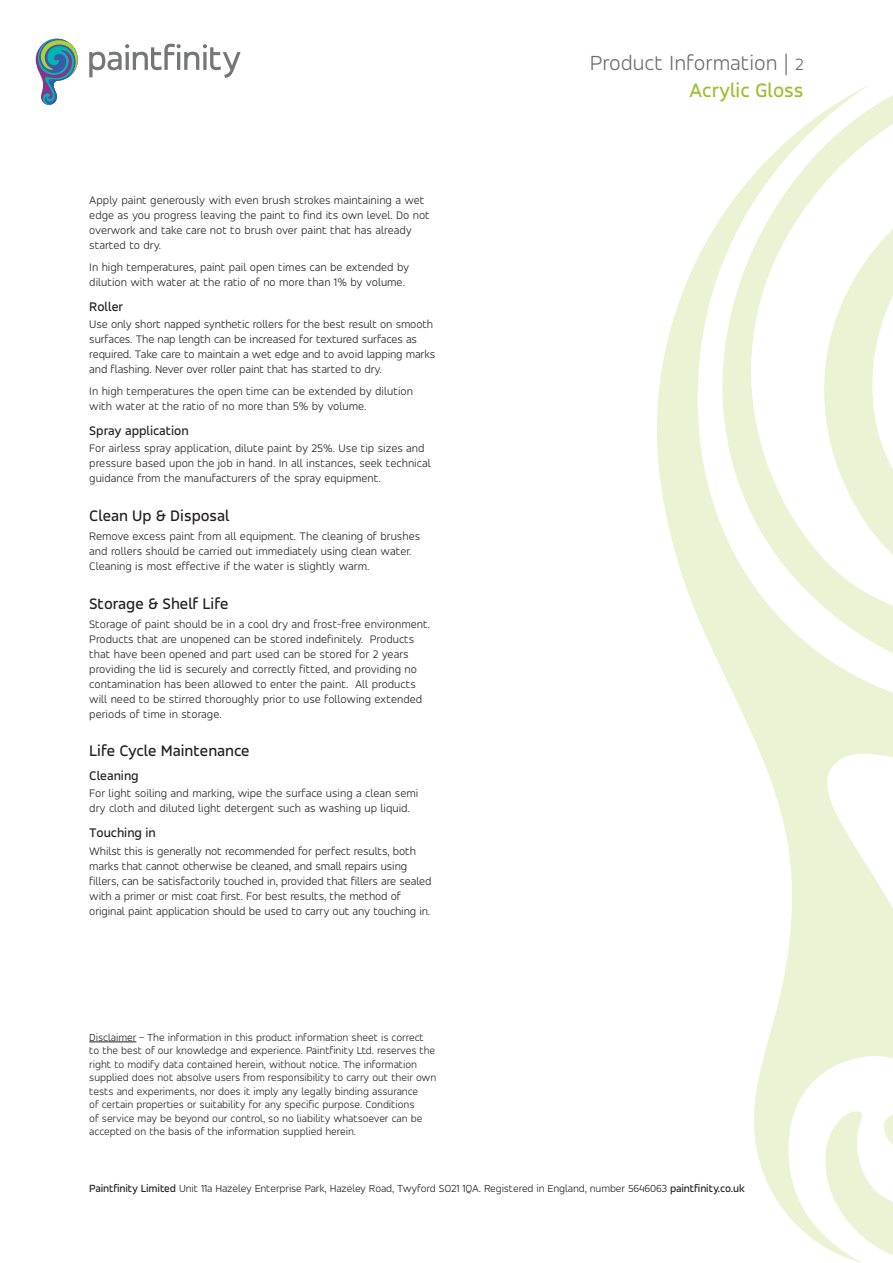
<style>
.page{position:relative;width:893px;height:1263px;background:#fff}
.page>*{position:absolute;margin:0;border:0;box-sizing:border-box;transform-origin:0 0}
.t1{font:300 22.5px "Accord";color:#6c6d70}
.t2{font:500 21px "Accord";color:#9dbe32}
.t3{font:500 16.5px "Accord";color:#231f20}
.t4{font:500 13.5px "Accord";color:#231f20}
.t5{font:300 12px/15px "Accord";color:#231f20}
.t6{font:300 11.25px/13.5px "Accord";letter-spacing:-.005em;color:#231f20}
.s1{font-size:18px}
.s2{font-weight:500}
</style>
<div class="page">
<hr style="left:89px;top:1041px;width:47px;height:1px;background:#231f20">
<svg style="left:657px;top:84px;width:213px;height:1179px"></svg>
<svg style="left:681px;top:95px;width:212px;height:1160px"></svg>
<svg style="left:36px;top:39px;width:42px;height:66px"></svg>
<svg style="left:89px;top:44px;width:152px;height:34px"></svg>
<h1 class="t1" style="left:590px;top:50px;width:215px">Product Information | <span class="s1">2</span></h1>
<p class="t5" style="left:89px;top:193px;width:342px">Apply paint generously with even brush strokes maintaining a wet edge as you progress leaving the paint to find its own level. Do not overwork and take care not to brush over paint that has already started to dry.</p>
<p class="t5" style="left:89px;top:259px;width:321px">In high temperatures, paint pail open times can be extended by dilution with water at the ratio of no more than 1% by volume.</p>
<p class="t4" style="left:89px;top:299px;width:36px">Roller</p>
<p class="t5" style="left:89px;top:317px;width:348px">Use only short napped synthetic rollers for the best result on smooth surfaces. The nap length can be increased for textured surfaces as required. Take care to maintain a wet edge and to avoid lapping marks and flashing. Never over roller paint that has started to dry.</p>
<p class="t5" style="left:89px;top:383px;width:325px">In high temperatures the open time can be extended by dilution with water at the ratio of no more than 5% by volume.</p>
<p class="t4" style="left:89px;top:423px;width:101px">Spray application</p>
<p class="t5" style="left:89px;top:441px;width:343px">For airless spray application, dilute paint by 25%. Use tip sizes and pressure based upon the job in hand. In all instances, seek technical guidance from the manufacturers of the spray equipment.</p>
<h3 class="t3" style="left:89px;top:506px;width:142px">Clean Up &amp; Disposal</h3>
<p class="t5" style="left:89px;top:528px;width:332px">Remove excess paint from all equipment. The cleaning of brushes and rollers should be carried out immediately using clean water.<br>Cleaning is most effective if the water is slightly warm.</p>
<h3 class="t3" style="left:89px;top:593px;width:141px">Storage &amp; Shelf Life</h3>
<p class="t5" style="left:89px;top:616px;width:342px">Storage of paint should be in a cool dry and frost-free environment.<br>Products that are unopened can be stored indefinitely. Products that have been opened and part used can be stored for 2 years providing the lid is securely and correctly fitted, and providing no contamination has been allowed to enter the paint. All products will need to be stirred thoroughly prior to use following extended periods of time in storage.</p>
<h3 class="t3" style="left:89px;top:741px;width:162px">Life Cycle Maintenance</h3>
<p class="t4" style="left:89px;top:767px;width:51px">Cleaning</p>
<p class="t5" style="left:89px;top:785px;width:331px">For light soiling and marking, wipe the surface using a clean semi dry cloth and diluted light detergent such as washing up liquid.</p>
<p class="t4" style="left:89px;top:825px;width:68px">Touching in</p>
<p class="t5" style="left:89px;top:843px;width:344px">Whilst this is generally not recommended for perfect results, both marks that cannot otherwise be cleaned, and small repairs using fillers, can be satisfactorily touched in, provided that fillers are sealed with a primer or mist coat first. For best results, the method of original paint application should be used to carry out any touching in.</p>
<p class="t6" style="left:89px;top:1030px;width:348px">Disclaimer – The information in this product information sheet is correct to the best of our knowledge and experience. Paintfinity Ltd. reserves the right to modify data contained herein, without notice. The information supplied does not absolve users from responsibility to carry out their own tests and experiments, nor does it imply any legally binding assurance<br>of certain properties or suitability for any specific purpose. Conditions<br>of service may be beyond our control, so no liability whatsoever can be accepted on the basis of the information supplied herein.</p>
<h2 class="t2" style="left:689px;top:77px;width:116px">Acrylic Gloss</h2>
<p class="t6" style="left:89px;top:1181px;width:657px"><span class="s2">Paintfinity Limited</span> Unit 11a Hazeley Enterprise Park, Hazeley Road, Twyford SO21 1QA. Registered in England, number 5646063 <span class="s2">paintfinity.co.uk</span></p>
</div>
